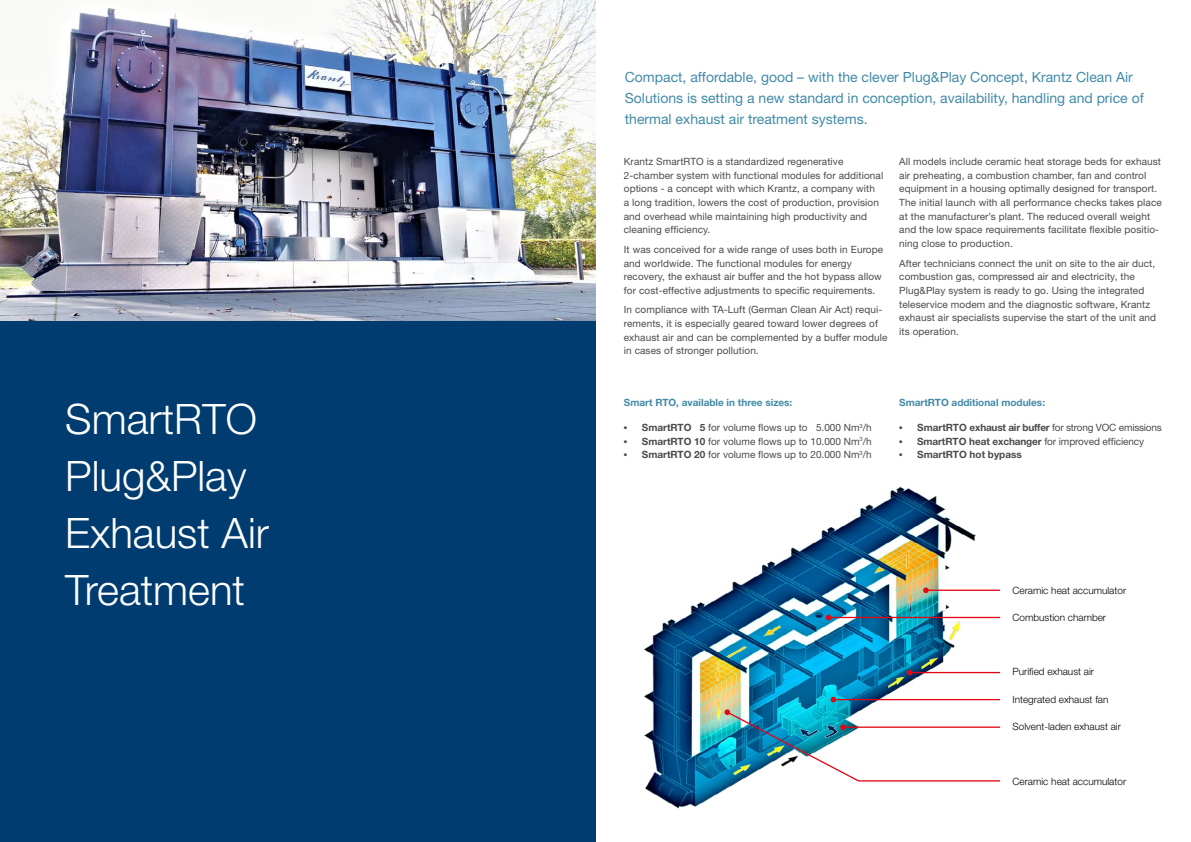
<style>
.page{position:relative;width:1191px;height:842px;background:#fff}
.page>*{position:absolute;margin:0;border:0;box-sizing:border-box;transform-origin:0 0}
.t1{font:300 42px/57px "Helvetica Neue LT Pro";color:#fff}
.t2{font:14px/21px "Helvetica Neue LT Pro";color:#418aa8}
.t3{font:10px/13.7px "Helvetica Neue LT Pro";letter-spacing:.01em;color:#4a4a49}
.t4{font:300 10px "Helvetica Neue LT Pro";color:#000}
.t5{font:700 10px "Helvetica Neue LT Pro";letter-spacing:-.01em;color:#4a4a49}
.t6{font:700 10px "Helvetica Neue LT Pro";color:#418aa8}
.s1{font-family:"Times"}
.s2{font-weight:700}
.s3{font-family:"Times";font-weight:400}
.s4{font-weight:400}
</style>
<div class="page">
<div style="left:0;top:0;width:595px;height:842px;background:#003c70"></div>
<img style="left:0;top:0;width:595px;height:320px">
<img style="left:643px;top:486px;width:337px;height:323px">
<hr style="left:829px;top:617px;width:171px;height:1px;background:#e30613">
<svg style="left:826px;top:615px;width:5px;height:5px"></svg>
<hr style="left:910px;top:672px;width:90px;height:1px;background:#e30613">
<svg style="left:907px;top:670px;width:5px;height:5px"></svg>
<hr style="left:833px;top:699px;width:167px;height:1px;background:#e30613">
<svg style="left:830px;top:697px;width:6px;height:5px"></svg>
<svg style="left:724px;top:709px;width:277px;height:73px"></svg>
<hr style="left:925px;top:590px;width:75px;height:1px;background:#e30613">
<svg style="left:923px;top:587px;width:5px;height:6px"></svg>
<h1 class="t1" style="left:65px;top:390px;width:205px">SmartRTO<br>Plug&amp;Play<br>Exhaust Air<br>Treatment</h1>
<h2 class="t2" style="left:625px;top:66px;width:520px">Compact, affordable, good – with the clever Plug&amp;Play Concept, Krantz Clean Air<br>Solutions is setting a new standard in conception, availability, handling and price of thermal exhaust air treatment systems.</h2>
<p class="t3" style="left:624px;top:154px;width:261px">Krantz SmartRTO is a standardized regenerative 2-chamber system with functional modules for additional options - a concept with which Krantz, a company with<br>a long tradition, lowers the cost of production, provision and overhead while maintaining high productivity and cleaning efficiency.</p>
<p class="t3" style="left:624px;top:242px;width:261px">It was conceived for a wide range of uses both in Europe and worldwide. The functional modules for energy recovery, the exhaust air buffer and the hot bypass allow for cost-effective adjustments to specific requirements.</p>
<p class="t3" style="left:624px;top:303px;width:265px">In compliance with TA-Luft (German Clean Air Act) requi&shy;rements, it is especially geared toward lower degrees of exhaust air and can be complemented by a buffer module in cases of stronger pollution.</p>
<p class="t3" style="left:899px;top:154px;width:264px">All models include ceramic heat storage beds for exhaust air preheating, a combustion chamber, fan and control equipment in a housing optimally designed for transport.<br>The initial launch with all performance checks takes place at the manufacturer’s plant. The reduced overall weight and the low space requirements facilitate flexible positio&shy;ning close to production.</p>
<p class="t3" style="left:899px;top:256px;width:258px">After technicians connect the unit on site to the air duct, combustion gas, compressed air and electricity, the Plug&amp;Play system is ready to go. Using the integrated teleservice modem and the diagnostic software, Krantz exhaust air specialists supervise the start of the unit and its operation.</p>
<p class="t6" style="left:624px;top:396px;width:170px">Smart RTO, available in three sizes:</p>
<p class="t3" style="left:624px;top:420px;width:249px"><span class="s1">•</span> <span class="s2">SmartRTO 5</span> for volume flows up to 5.000 Nm<sup>3</sup>/h</p>
<p class="t3" style="left:624px;top:434px;width:249px"><span class="s1">•</span> <span class="s2">SmartRTO 10</span> for volume flows up to 10.000 Nm<sup>3</sup>/h</p>
<p class="t3" style="left:624px;top:448px;width:249px"><span class="s1">•</span> <span class="s2">SmartRTO 20</span> for volume flows up to 20.000 Nm<sup>3</sup>/h</p>
<p class="t6" style="left:899px;top:396px;width:147px">SmartRTO additional modules:</p>
<p class="t5" style="left:899px;top:421px;width:264px"><span class="s3">•</span> SmartRTO exhaust air buffer <span class="s4">for strong VOC emissions</span></p>
<p class="t5" style="left:899px;top:435px;width:246px"><span class="s3">•</span> SmartRTO heat exchanger <span class="s4">for improved efficiency</span></p>
<p class="t5" style="left:899px;top:448px;width:124px"><span class="s3">•</span> SmartRTO hot bypass</p>
<p class="t4" style="left:1012px;top:584px;width:115px">Ceramic heat accumulator</p>
<p class="t4" style="left:1012px;top:611px;width:95px">Combustion chamber</p>
<p class="t4" style="left:1012px;top:666px;width:83px">Purified exhaust air</p>
<p class="t4" style="left:1012px;top:693px;width:97px">Integrated exhaust fan</p>
<p class="t4" style="left:1012px;top:720px;width:110px">Solvent-laden exhaust air</p>
<p class="t4" style="left:1012px;top:775px;width:115px">Ceramic heat accumulator</p>
</div>
